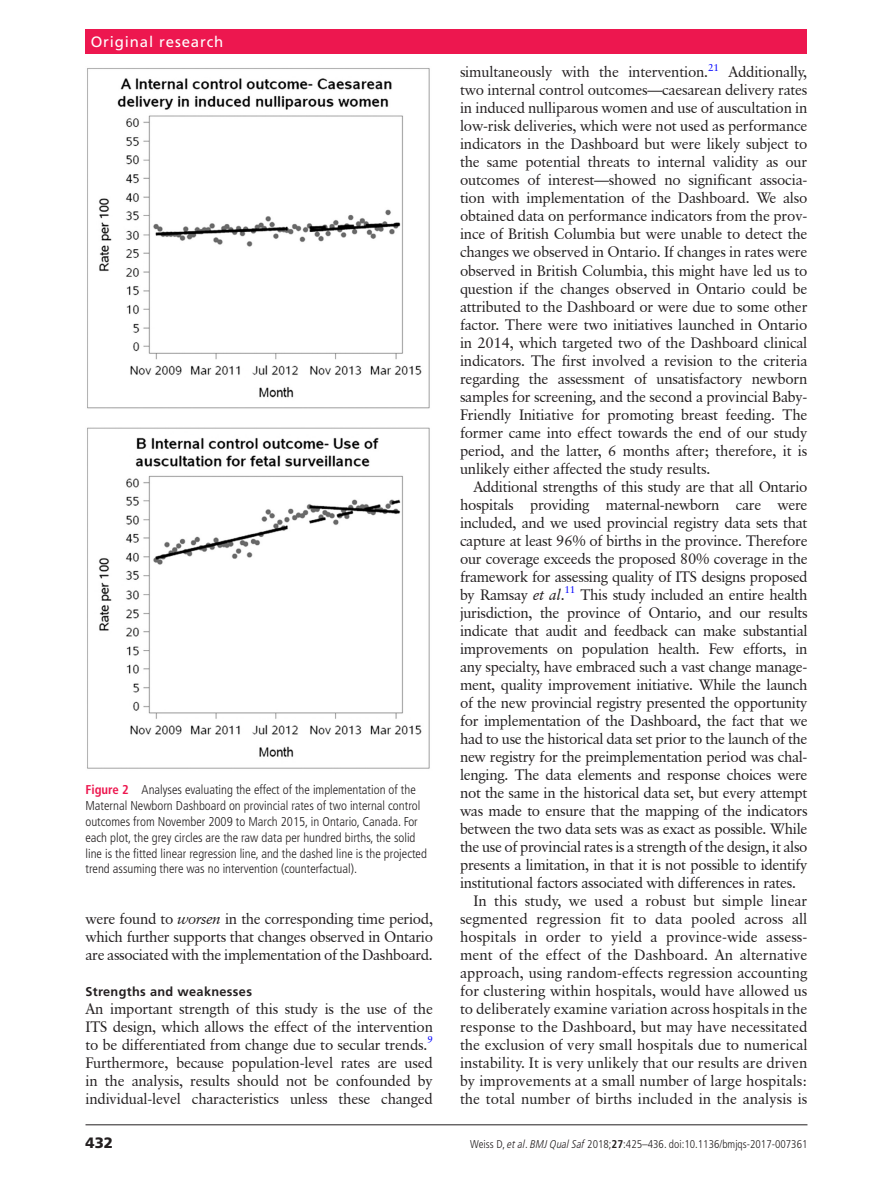
<style>
.page{position:relative;width:893px;height:1191px;background:#fff}
.page>*{position:absolute;margin:0;border:0;box-sizing:border-box;transform-origin:0 0}
.t1{font:15px/18px "Classical Garamond BT";letter-spacing:-.02em;color:#231f20;text-align:justify}
.t2{font:15px "Classical Garamond BT";color:#231f20}
.t3{font:15px "Frutiger LT Std";letter-spacing:.055em;color:#fff}
.t4{font:900 15px "Frutiger LT Std";color:#231f20}
.t5{font:300 condensed 12.75px/15.8px "Frutiger LT Pro";color:#231f20}
.t6{font:700 12.75px "Frutiger LT Std";letter-spacing:.025em;color:#231f20}
.t7{font:300 condensed 11.25px "Frutiger LT Pro";color:#231f20}
.t8{font:9.9px "Classical Garamond BT";color:#00f}
.s1{font-weight:700;color:#ed174f}
.s2{font-style:italic}
.s3{font-weight:700}
</style>
<div class="page">
<hr style="left:86px;top:1124px;width:721px;height:1px;background:#231f20">
<div style="left:86px;top:30px;width:721px;height:24px;background:#ed174f"></div>
<img style="left:87px;top:68px;width:343px;height:701px">
<p class="t3" style="left:91px;top:33px;width:134px">Original research</p>
<p class="t5" style="left:86px;top:782px;width:343px"><span class="s1">Figure 2</span> Analyses evaluating the effect of the implementation of the Maternal Newborn Dashboard on provincial rates of two internal control outcomes from November 2009 to March 2015, in Ontario, Canada. For each plot, the grey circles are the raw data per hundred births, the solid line is the fitted linear regression line, and the dashed line is the projected trend assuming there was no intervention (counterfactual).</p>
<p class="t1" style="left:86px;top:909px;width:349px">were found to <span class="s2">worsen</span> in the corresponding time period, which further supports that changes observed in Ontario are associated with the implementation of the Dashboard.</p>
<p class="t6" style="left:86px;top:984px;width:168px">Strengths and weaknesses</p>
<p class="t1" style="left:86px;top:999px;width:349px">An important strength of this study is the use of the ITS design, which allows the effect of the intervention to be differentiated from change due to secular trends.</p>
<p class="t8" style="left:427px;top:1033px;width:7px">9</p>
<p class="t1" style="left:85px;top:1053px;width:349px">Furthermore, because population-level rates are used in the analysis, results should not be confounded by individual-level characteristics unless these changed</p>
<p class="t1" style="left:460px;top:63px;width:261px">simultaneously with the intervention.<sup>21</sup></p>
<p class="t1" style="left:460px;top:63px;width:349px;text-indent:269px">Additionally, two internal control outcomes—caesarean delivery rates in induced nulliparous women and use of auscultation in low-risk deliveries, which were not used as performance indicators in the Dashboard but were likely subject to the same potential threats to internal validity as our outcomes of interest—showed no significant associa&shy;tion with implementation of the Dashboard. We also obtained data on performance indicators from the prov&shy;ince of British Columbia but were unable to detect the changes we observed in Ontario. If changes in rates were observed in British Columbia, this might have led us to question if the changes observed in Ontario could be attributed to the Dashboard or were due to some other factor. There were two initiatives launched in Ontario in 2014, which targeted two of the Dashboard clinical indicators. The first involved a revision to the criteria regarding the assessment of unsatisfactory newborn samples for screening, and the second a provincial Baby-Friendly Initiative for promoting breast feeding. The former came into effect towards the end of our study period, and the latter, 6 months after; therefore, it is unlikely either affected the study results.</p>
<p class="t1" style="left:460px;top:477px;width:349px;text-indent:14px">Additional strengths of this study are that all Ontario hospitals providing maternal-newborn care were included, and we used provincial registry data sets that capture at least 96% of births in the province. Therefore our coverage exceeds the proposed 80% coverage in the framework for assessing quality of ITS designs proposed by Ramsay <span class="s2">et al</span>.</p>
<p class="t8" style="left:565px;top:583px;width:12px">11</p>
<p class="t1" style="left:581px;top:585px;width:228px">This study included an entire health</p>
<p class="t1" style="left:460px;top:603px;width:349px">jurisdiction, the province of Ontario, and our results</p>
<p class="t1" style="left:460px;top:621px;width:349px">indicate that audit and feedback can make substantial</p>
<p class="t1" style="left:460px;top:639px;width:349px">improvements on population health. Few efforts, in</p>
<p class="t1" style="left:460px;top:657px;width:349px">any specialty, have embraced such a vast change manage-</p>
<p class="t1" style="left:460px;top:675px;width:349px">ment, quality improvement initiative. While the launch</p>
<p class="t1" style="left:460px;top:693px;width:349px">of the new provincial registry presented the opportunity</p>
<p class="t1" style="left:460px;top:711px;width:349px">for implementation of the Dashboard, the fact that we</p>
<p class="t1" style="left:460px;top:729px;width:349px">had to use the historical data set prior to the launch of the</p>
<p class="t1" style="left:460px;top:747px;width:349px">new registry for the preimplementation period was chal-</p>
<p class="t1" style="left:460px;top:765px;width:349px">lenging. The data elements and response choices were</p>
<p class="t1" style="left:460px;top:783px;width:349px">not the same in the historical data set, but every attempt</p>
<p class="t1" style="left:460px;top:801px;width:349px">was made to ensure that the mapping of the indicators</p>
<p class="t1" style="left:460px;top:819px;width:349px">between the two data sets was as exact as possible. While</p>
<p class="t1" style="left:460px;top:837px;width:349px">the use of provincial rates is a strength of the design, it also</p>
<p class="t1" style="left:460px;top:855px;width:349px">presents a limitation, in that it is not possible to identify</p>
<p class="t1" style="left:460px;top:873px;width:338px">institutional factors associated with differences in rates.</p>
<p class="t2" style="left:473px;top:891px;width:335px">In this study, we used a robust but simple linear</p>
<p class="t2" style="left:460px;top:909px;width:349px">segmented regression fit to data pooled across all</p>
<p class="t2" style="left:460px;top:927px;width:349px">hospitals in order to yield a province-wide assess-</p>
<p class="t2" style="left:460px;top:945px;width:349px">ment of the effect of the Dashboard. An alternative</p>
<p class="t2" style="left:460px;top:963px;width:349px">approach, using random-effects regression accounting</p>
<p class="t2" style="left:460px;top:981px;width:349px">for clustering within hospitals, would have allowed us</p>
<p class="t2" style="left:460px;top:999px;width:349px">to deliberately examine variation across hospitals in the</p>
<p class="t2" style="left:460px;top:1017px;width:349px">response to the Dashboard, but may have necessitated</p>
<p class="t2" style="left:460px;top:1035px;width:349px">the exclusion of very small hospitals due to numerical</p>
<p class="t2" style="left:460px;top:1053px;width:349px">instability. It is very unlikely that our results are driven</p>
<p class="t2" style="left:460px;top:1071px;width:349px">by improvements at a small number of large hospitals:</p>
<p class="t2" style="left:460px;top:1089px;width:349px">the total number of births included in the analysis is</p>
<p class="t4" style="left:86px;top:1133px;width:29px">432</p>
<p class="t7" style="left:470px;top:1137px;width:339px">Weiss D, <span class="s2">et al</span>. <span class="s2">BMJ Qual Saf</span> 2018;<span class="s3">27</span>:425–436. doi:10.1136/bmjqs-2017-007361</p>
</div>
